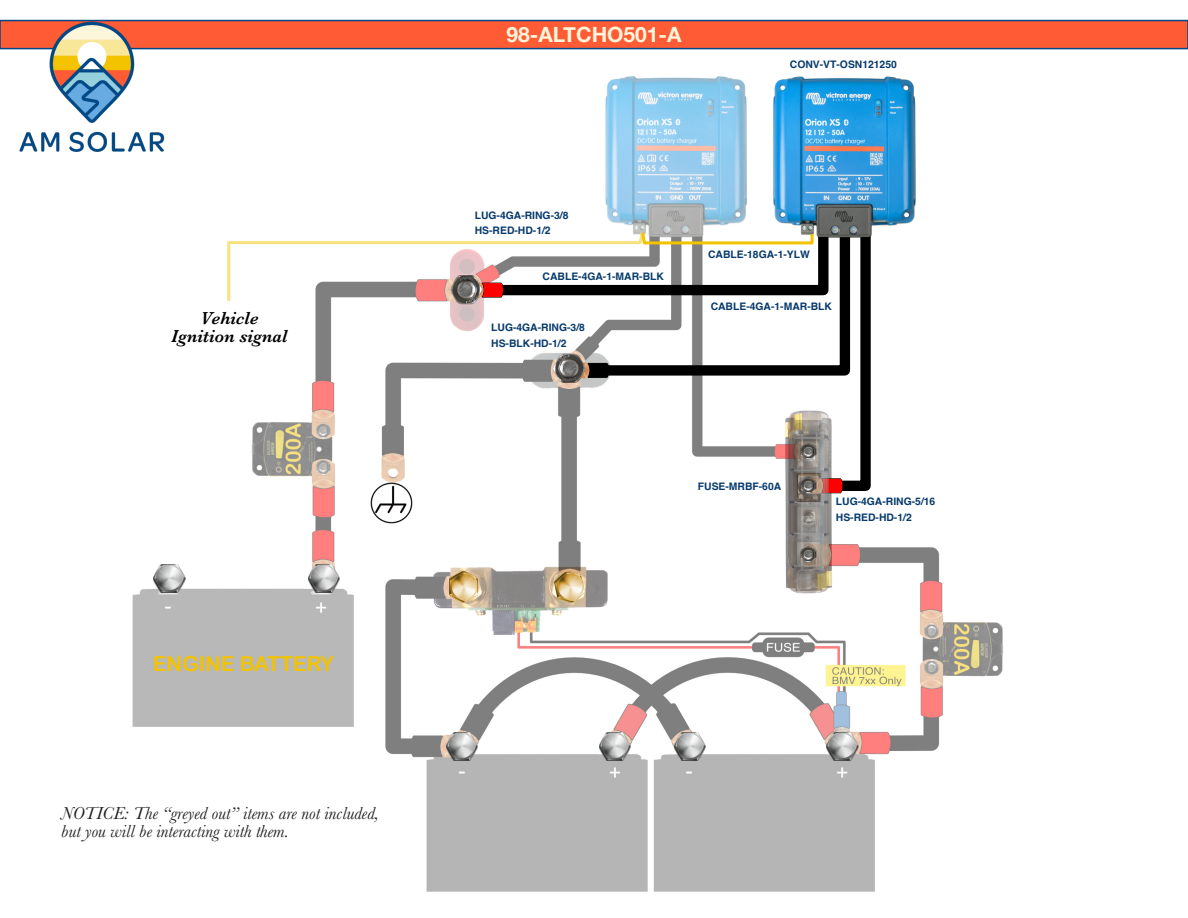
<style>
.page{position:relative;width:1188px;height:918px;background:#fff}
.page>*{position:absolute;margin:0;border:0;box-sizing:border-box;transform-origin:0 0}
.t1{font:700 21px "Helvetica Neue";color:#fff6db}
.t2{font:20.7px "Arial Rounded MT Bold";color:#f3c300}
.t3{font:italic 18px/18px "Baskerville";color:#231f20}
.t4{font:italic 600 18px/18px "Baskerville";color:#000;text-align:center}
.t5{font:700 10.35px/15.8px "Helvetica";color:#073a6c}
</style>
<div class="page">
<div style="left:0;top:20px;width:1188px;height:29px;background:#ff5b35;border:2px solid #004986"></div>
<img style="left:17px;top:21px;width:149px;height:131px">
<img style="left:393px;top:754px;width:495px;height:137px">
<img style="left:228px;top:77px;width:776px;height:677px">
<img style="left:774px;top:76px;width:142px;height:162px">
<svg style="left:482px;top:217px;width:394px;height:279px"></svg>
<div style="left:132px;top:580px;width:222px;height:147px;background:#b9b8b8"></div>
<img style="left:788px;top:410px;width:41px;height:183px">
<img style="left:447px;top:732px;width:31px;height:28px">
<img style="left:599px;top:732px;width:31px;height:28px">
<img style="left:674px;top:732px;width:31px;height:28px">
<img style="left:827px;top:732px;width:31px;height:28px">
<img style="left:801px;top:546px;width:15px;height:17px">
<img style="left:801px;top:477px;width:15px;height:17px">
<img style="left:801px;top:443px;width:15px;height:17px">
<img style="left:553px;top:571px;width:32px;height:32px">
<img style="left:449px;top:571px;width:28px;height:31px">
<img style="left:154px;top:565px;width:31px;height:28px">
<img style="left:309px;top:565px;width:31px;height:28px">
<img style="left:553px;top:354px;width:32px;height:30px">
<img style="left:450px;top:275px;width:33px;height:30px">
<img style="left:371px;top:483px;width:41px;height:41px">
<h3 class="t4" style="left:171px;top:309px;width:118px">Vehicle<br>Ignition signal</h3>
<h2 class="t2" style="left:153px;top:656px;width:183px">ENGINE BATTERY</h2>
<h3 class="t3" style="left:61px;top:804px;width:320px">NOTICE: The “greyed out” items are not included, but you will be interacting with them.</h3>
<h1 class="t1" style="left:506px;top:22px;width:177px">98-ALTCHO501-A</h1>
<p class="t5" style="left:790px;top:57px;width:109px">CONV-VT-OSN121250</p>
<p class="t5" style="left:475px;top:208px;width:95px">LUG-4GA-RING-3/8<br>HS-RED-HD-1/2</p>
<p class="t5" style="left:543px;top:269px;width:123px">CABLE-4GA-1-MAR-BLK</p>
<p class="t5" style="left:491px;top:320px;width:95px">LUG-4GA-RING-3/8<br>HS-BLK-HD-1/2</p>
<p class="t5" style="left:708px;top:247px;width:103px">CABLE-18GA-1-YLW</p>
<p class="t5" style="left:711px;top:299px;width:123px">CABLE-4GA-1-MAR-BLK</p>
<p class="t5" style="left:698px;top:479px;width:85px">FUSE-MRBF-60A</p>
<p class="t5" style="left:836px;top:494px;width:101px">LUG-4GA-RING-5/16<br>HS-RED-HD-1/2</p>
</div>
